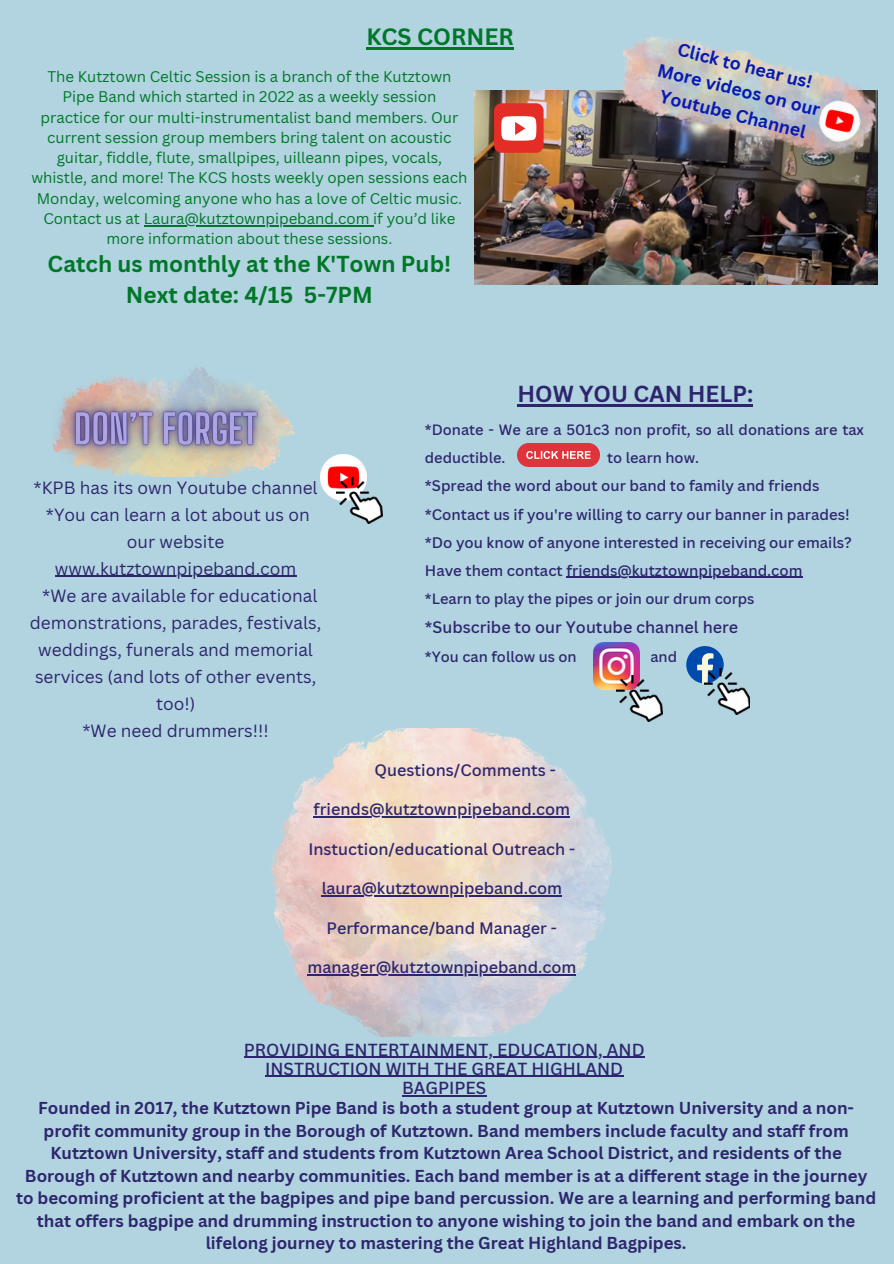
<style>
.page{position:relative;width:894px;height:1264px;background:#fff}
.page>*{position:absolute;margin:0;border:0;box-sizing:border-box;transform-origin:0 0}
.t1{font:700 22.95px "Canva Sans";color:#007628}
.t2{font:700 22.5px/30.3px "Canva Sans";color:#007628;text-align:center}
.t3{font:700 22.5px "Canva Sans";color:#2e266d}
.t4{font:700 17.7px/24.8px "Canva Sans";color:#061bb0;text-align:center}
.t5{font:17.25px/27px "Canva Sans";color:#2e266d;text-align:center}
.t6{font:500 16.95px/19.2px "Canva Sans";color:#2e266d;text-align:center}
.t7{font:700 16.8px/22.5px "Canva Sans";color:#2e266d;text-align:center}
.t8{font:500 16.2px "Canva Sans";color:#2e266d}
.t9{font:15px/20.2px "Canva Sans";color:#007628;text-align:center}
.t10{font:500 14.85px/28.2px "Canva Sans";color:#2e266d}
.t11{font:500 14.55px/28.2px "Canva Sans";color:#2e266d}
</style>
<div class="page">
<div style="left:0;top:0;width:893px;height:1263px;background:#b1d4e0"></div>
<hr style="left:55px;top:576px;width:241px;height:1px;background:#2e266d">
<img style="left:320px;top:454px;width:46px;height:46px">
<img style="left:336px;top:477px;width:46px;height:46px">
<hr style="left:566px;top:577px;width:236px;height:1px;background:#2e266d">
<img style="left:517px;top:443px;width:82px;height:23px">
<img style="left:593px;top:643px;width:46px;height:46px">
<svg style="left:686px;top:646px;width:37px;height:37px"></svg>
<img style="left:616px;top:675px;width:46px;height:46px">
<img style="left:704px;top:668px;width:45px;height:46px">
<img style="left:475px;top:91px;width:402px;height:193px">
<div style="left:494px;top:103px;width:49px;height:50px;background:#e52d27;border-radius:8px"></div>
<svg style="left:501px;top:116px;width:35px;height:25px"></svg>
<img style="left:607px;top:37px;width:271px;height:140px">
<img style="left:271px;top:728px;width:341px;height:308px">
<hr style="left:313px;top:816px;width:257px;height:1px;background:#2e266d">
<hr style="left:321px;top:895px;width:241px;height:1px;background:#2e266d">
<hr style="left:307px;top:974px;width:269px;height:1px;background:#2e266d">
<img style="left:52px;top:365px;width:243px;height:112px">
<hr style="left:517px;top:404px;width:236px;height:2px;background:#2e266d">
<hr style="left:244px;top:1056px;width:400px;height:1px;background:#2e266d">
<hr style="left:265px;top:1075px;width:358px;height:1px;background:#2e266d">
<hr style="left:402px;top:1094px;width:84px;height:2px;background:#2e266d">
<hr style="left:366px;top:48px;width:147px;height:2px;background:#007628">
<hr style="left:144px;top:225px;width:229px;height:1px;background:#007628">
<img style="left:815px;top:97px;width:48px;height:49px">
<h1 class="t1" style="left:366px;top:21px;width:149px">KCS CORNER</h1>
<p class="t9" style="left:31px;top:66px;width:437px">The Kutztown Celtic Session is a branch of the Kutztown Pipe Band which started in 2022 as a weekly session practice for our multi-instrumentalist band members. Our current session group members bring talent on acoustic guitar, fiddle, flute, smallpipes, uilleann pipes, vocals, whistle, and more! The KCS hosts weekly open sessions each Monday, welcoming anyone who has a love of Celtic music.<br>Contact us at Laura@kutztownpipeband.com if you’d like more information about these sessions.</p>
<h2 class="t2" style="left:48px;top:248px;width:405px">Catch us monthly at the K'Town Pub!<br>Next date: 4/15 5-7PM</h2>
<p class="t4" style="left:666px;top:33px;width:168px;rotate:14deg">Click to hear us!<br>More videos on our<br>Youtube Channel</p>
<p class="t5" style="left:30px;top:473px;width:293px">*KPB has its own Youtube channel *You can learn a lot about us on our website www.kutztownpipeband.com<br>*We are available for educational demonstrations, parades, festivals, weddings, funerals and memorial services (and lots of other events, too!)<br>*We need drummers!!!</p>
<h2 class="t3" style="left:517px;top:377px;width:237px">HOW YOU CAN HELP:</h2>
<p class="t11" style="left:425px;top:415px;width:440px">*Donate - We are a 501c3 non profit, so all donations are tax deductible.</p>
<p class="t11" style="left:607px;top:443px;width:93px">to learn how.</p>
<p class="t10" style="left:425px;top:471px;width:428px">*Spread the word about our band to family and friends *Contact us if you're willing to carry our banner in parades! *Do you know of anyone interested in receiving our emails?<br>Have them contact friends@kutztownpipeband.com</p>
<p class="t11" style="left:425px;top:584px;width:331px">*Learn to play the pipes or join our drum corps</p>
<p class="t8" style="left:425px;top:616px;width:315px">*Subscribe to our Youtube channel here</p>
<p class="t11" style="left:425px;top:642px;width:153px">*You can follow us on</p>
<p class="t11" style="left:650px;top:642px;width:28px">and</p>
<p class="t8" style="left:374px;top:758px;width:183px">Questions/Comments -</p>
<p class="t8" style="left:313px;top:798px;width:258px">friends@kutztownpipeband.com</p>
<p class="t8" style="left:308px;top:837px;width:268px">Instuction/educational Outreach -</p>
<p class="t8" style="left:321px;top:877px;width:242px">laura@kutztownpipeband.com</p>
<p class="t8" style="left:326px;top:916px;width:232px">Performance/band Manager -</p>
<p class="t8" style="left:307px;top:955px;width:270px">manager@kutztownpipeband.com</p>
<p class="t6" style="left:244px;top:1039px;width:402px">PROVIDING ENTERTAINMENT, EDUCATION, AND<br>INSTRUCTION WITH THE GREAT HIGHLAND<br>BAGPIPES</p>
<p class="t7" style="left:16px;top:1096px;width:861px">Founded in 2017, the Kutztown Pipe Band is both a student group at Kutztown University and a non&shy;profit community group in the Borough of Kutztown. Band members include faculty and staff from Kutztown University, staff and students from Kutztown Area School District, and residents of the Borough of Kutztown and nearby communities. Each band member is at a different stage in the journey to becoming proficient at the bagpipes and pipe band percussion. We are a learning and performing band that offers bagpipe and drumming instruction to anyone wishing to join the band and embark on the lifelong journey to mastering the Great Highland Bagpipes.</p>
</div>
